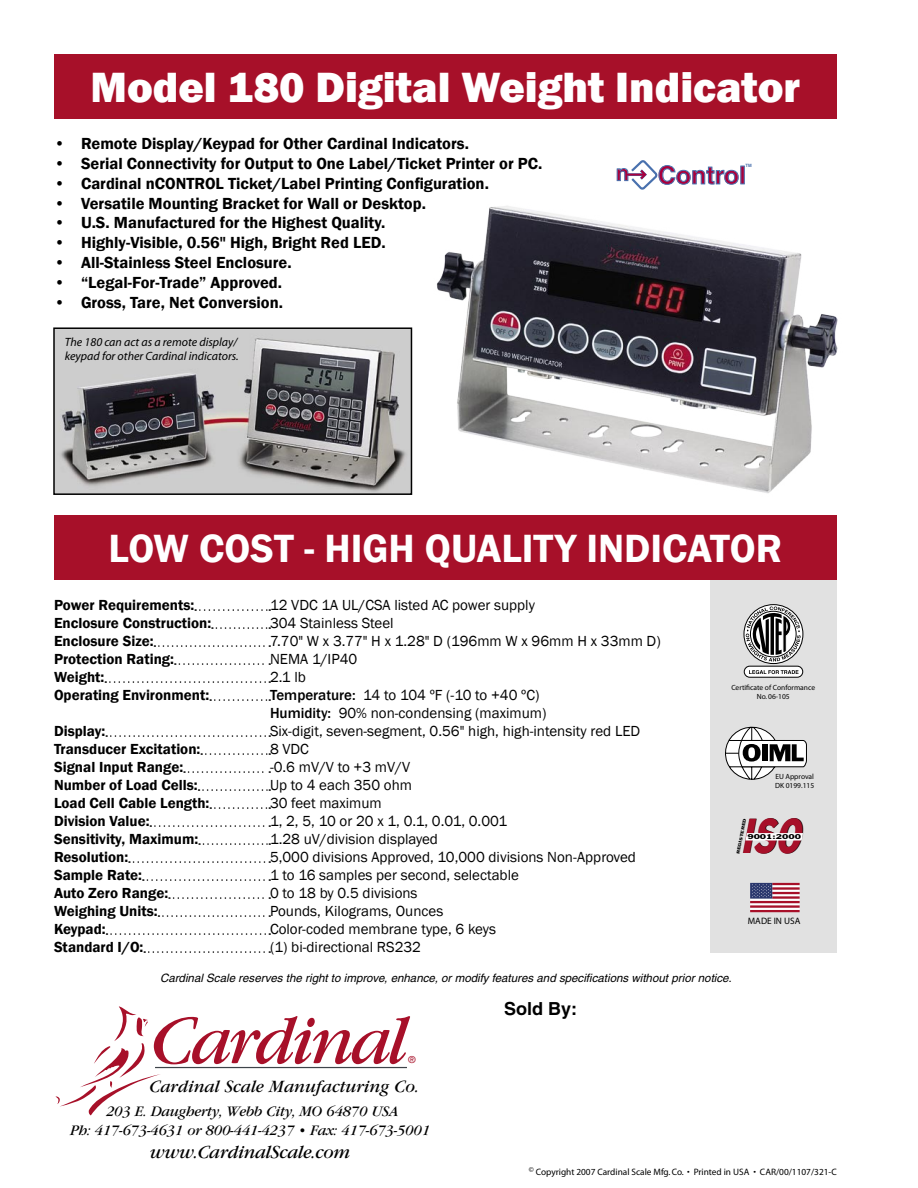
<style>
.page{position:relative;width:918px;height:1188px;background:#fff}
.page>*{position:absolute;margin:0;border:0;box-sizing:border-box;transform-origin:0 0}
.t1{font:italic 72.3px "Garamond";letter-spacing:-.05em;color:#a71029}
.t2{font:italic 45.3px "Franklin Gothic";color:#000;scale:.69 1}
.t3{font:800 43.5px "Franklin Gothic";color:#fff}
.t4{font:600 40.5px "Franklin Gothic";color:#fff}
.t5{font:700 24.9px "Helvetica";color:#a9003d}
.t6{font:italic 19.2px "Garamond";letter-spacing:-.015em;color:#000}
.t7{font:italic 18px "Garamond";color:#000}
.t8{font:700 18px "Helvetica";color:#000}
.t9{font:600 16.5px/19.8px "Franklin Gothic";color:#000;text-align:justify}
.t10{font:italic 15.15px/18.5px "Garamond";letter-spacing:-.015em;color:#000;text-align:center}
.t11{font:15px "Franklin Gothic";color:#000}
.t12{font:600 15px "Franklin Gothic";color:#000}
.t13{font:italic 12px/14.4px "Myriad";color:#000}
.t14{font:italic 11.55px "Helvetica";color:#000}
.t15{font:9.6px "Helvetica";color:#a71029}
.t16{font:9.3px "Myriad";color:#000}
.t17{font:7.5px "Myriad";color:#000}
.t18{font:6.45px "Franklin Gothic";color:#000;scale:1.34 1}
.t19{font:700 4.5px "Helvetica";color:#4971ae}
.t20{font:3.9px "Franklin Gothic";color:#000;scale:1.34 1}
.s1{font-size:22.2px}
.s2{font-weight:500}
</style>
<div class="page">
<div style="left:710px;top:556px;width:127px;height:397px;background:#e1e1e1"></div>
<hr style="left:155px;top:1067px;width:252px;height:1px;background:#3e444a">
<svg style="left:55px;top:1006px;width:106px;height:109px"></svg>
<svg style="left:195px;top:609px;width:75px;height:2px"></svg>
<svg style="left:212px;top:627px;width:58px;height:2px"></svg>
<svg style="left:154px;top:645px;width:116px;height:2px"></svg>
<svg style="left:175px;top:663px;width:95px;height:2px"></svg>
<svg style="left:105px;top:681px;width:165px;height:2px"></svg>
<svg style="left:210px;top:699px;width:60px;height:2px"></svg>
<svg style="left:106px;top:735px;width:164px;height:2px"></svg>
<svg style="left:201px;top:753px;width:69px;height:2px"></svg>
<svg style="left:184px;top:771px;width:86px;height:2px"></svg>
<svg style="left:199px;top:789px;width:71px;height:2px"></svg>
<svg style="left:210px;top:807px;width:60px;height:2px"></svg>
<svg style="left:150px;top:825px;width:120px;height:2px"></svg>
<svg style="left:199px;top:843px;width:71px;height:2px"></svg>
<svg style="left:129px;top:861px;width:141px;height:2px"></svg>
<svg style="left:143px;top:879px;width:127px;height:2px"></svg>
<svg style="left:169px;top:897px;width:101px;height:2px"></svg>
<svg style="left:158px;top:915px;width:112px;height:2px"></svg>
<svg style="left:106px;top:933px;width:164px;height:2px"></svg>
<svg style="left:144px;top:951px;width:126px;height:2px"></svg>
<svg style="left:746px;top:833px;width:57px;height:8px"></svg>
<svg style="left:750px;top:883px;width:50px;height:29px"></svg>
<div style="left:54px;top:515px;width:783px;height:65px;background:#a71029"></div>
<div style="left:741px;top:166px;width:4px;height:18px;border:1px solid #4971ae"></div>
<svg style="left:617px;top:160px;width:122px;height:26px"></svg>
<div style="left:54px;top:54px;width:783px;height:65px;background:#a71029"></div>
<img style="left:436px;top:186px;width:402px;height:307px">
<div style="left:744px;top:604px;width:59px;height:60px;border:1px solid #000;border-radius:50%"></div>
<svg style="left:746px;top:606px;width:55px;height:56px"></svg>
<div style="left:744px;top:666px;width:59px;height:11px;background:#fff;border-radius:6px"></div>
<div style="left:744px;top:666px;width:59px;height:11px;border:1px solid #000;border-radius:6px"></div>
<svg style="left:749px;top:670px;width:50px;height:4px"></svg>
<svg style="left:725px;top:726px;width:82px;height:54px"></svg>
<img style="left:56px;top:330px;width:353px;height:162px">
<div style="left:53px;top:327px;width:359px;height:168px;border:2px solid #000"></div>
<p class="t9" style="left:54px;top:134px;width:13px">• • • • • • • • •</p>
<p class="t3" style="left:90px;top:59px;width:711px">Model 180 Digital Weight Indicator</p>
<p class="t9" style="left:81px;top:134px;width:389px">Remote Display/Keypad for Other Cardinal Indicators.</p>
<p class="t9" style="left:81px;top:154px;width:463px">Serial Connectivity for Output to One Label/Ticket Printer or PC.</p>
<p class="t9" style="left:81px;top:174px;width:409px">Cardinal nCONTROL Ticket/Label Printing Configuration.</p>
<p class="t9" style="left:81px;top:193px;width:346px">Versatile Mounting Bracket for Wall or Desktop.</p>
<p class="t9" style="left:81px;top:213px;width:306px">U.S. Manufactured for the Highest Quality.</p>
<p class="t9" style="left:81px;top:233px;width:306px">Highly-Visible, 0.56" High, Bright Red LED.</p>
<p class="t9" style="left:81px;top:253px;width:212px">All-Stainless Steel Enclosure.</p>
<p class="t9" style="left:81px;top:273px;width:202px">“Legal-For-Trade” Approved.</p>
<p class="t9" style="left:81px;top:292px;width:203px">Gross, Tare, Net Conversion.</p>
<p class="t5" style="left:616px;top:160px;width:132px"><span class="s1">n</span> Control</p>
<p class="t19" style="left:745px;top:163px;width:8px">TM</p>
<p class="t13" style="left:65px;top:335px;width:175px">The 180 can act as a remote display/ keypad for other Cardinal indicators.</p>
<p class="t4" style="left:108px;top:523px;width:675px">LOW COST - HIGH QUALITY INDICATOR</p>
<p class="t12" style="left:54px;top:596px;width:142px">Power Requirements:</p>
<p class="t11" style="left:270px;top:596px;width:266px">12 VDC 1A UL/CSA listed AC power supply</p>
<p class="t12" style="left:54px;top:614px;width:159px">Enclosure Construction:</p>
<p class="t11" style="left:270px;top:614px;width:125px">304 Stainless Steel</p>
<p class="t12" style="left:54px;top:632px;width:101px">Enclosure Size:</p>
<p class="t11" style="left:270px;top:632px;width:392px">7.70" W x 3.77" H x 1.28" D (196mm W x 96mm H x 33mm D)</p>
<p class="t12" style="left:54px;top:650px;width:122px">Protection Rating:</p>
<p class="t11" style="left:270px;top:650px;width:89px">NEMA 1/IP40</p>
<p class="t12" style="left:54px;top:668px;width:52px">Weight:</p>
<p class="t11" style="left:270px;top:668px;width:37px">2.1 lb</p>
<p class="t12" style="left:54px;top:686px;width:157px">Operating Environment:</p>
<p class="t11" style="left:270px;top:686px;width:271px"><span class="s2">Temperature:</span> 14 to 104 ºF (-10 to +40 ºC)</p>
<p class="t11" style="left:270px;top:704px;width:278px"><span class="s2">Humidity:</span> 90% non-condensing (maximum)</p>
<p class="t12" style="left:54px;top:722px;width:53px">Display:</p>
<p class="t11" style="left:270px;top:722px;width:372px">Six-digit, seven-segment, 0.56" high, high-intensity red LED</p>
<p class="t12" style="left:54px;top:740px;width:148px">Transducer Excitation:</p>
<p class="t11" style="left:270px;top:740px;width:40px">8 VDC</p>
<p class="t12" style="left:54px;top:758px;width:131px">Signal Input Range:</p>
<p class="t11" style="left:270px;top:758px;width:142px">-0.6 mV/V to +3 mV/V</p>
<p class="t12" style="left:54px;top:776px;width:145px">Number of Load Cells:</p>
<p class="t11" style="left:270px;top:776px;width:144px">Up to 4 each 350 ohm</p>
<p class="t12" style="left:54px;top:794px;width:157px">Load Cell Cable Length:</p>
<p class="t11" style="left:270px;top:794px;width:113px">30 feet maximum</p>
<p class="t12" style="left:54px;top:812px;width:97px">Division Value:</p>
<p class="t11" style="left:270px;top:812px;width:239px">1, 2, 5, 10 or 20 x 1, 0.1, 0.01, 0.001</p>
<p class="t12" style="left:54px;top:830px;width:146px">Sensitivity, Maximum:</p>
<p class="t11" style="left:270px;top:830px;width:170px">1.28 uV/division displayed</p>
<p class="t12" style="left:54px;top:848px;width:76px">Resolution:</p>
<p class="t11" style="left:270px;top:848px;width:367px">5,000 divisions Approved, 10,000 divisions Non-Approved</p>
<p class="t12" style="left:54px;top:866px;width:90px">Sample Rate:</p>
<p class="t11" style="left:270px;top:866px;width:250px">1 to 16 samples per second, selectable</p>
<p class="t12" style="left:54px;top:884px;width:116px">Auto Zero Range:</p>
<p class="t11" style="left:270px;top:884px;width:149px">0 to 18 by 0.5 divisions</p>
<p class="t12" style="left:54px;top:902px;width:105px">Weighing Units:</p>
<p class="t11" style="left:270px;top:902px;width:175px">Pounds, Kilograms, Ounces</p>
<p class="t12" style="left:54px;top:920px;width:53px">Keypad:</p>
<p class="t11" style="left:270px;top:920px;width:228px">Color-coded membrane type, 6 keys</p>
<p class="t12" style="left:54px;top:938px;width:91px">Standard I/O:</p>
<p class="t11" style="left:270px;top:938px;width:153px">(1) bi-directional RS232</p>
<p class="t17" style="left:731px;top:684px;width:85px">Certificate of Conformance</p>
<p class="t17" style="left:757px;top:693px;width:34px">No. 06-105</p>
<p class="t17" style="left:775px;top:773px;width:40px">EU Approval</p>
<p class="t17" style="left:775px;top:782px;width:41px">DK 0199.115</p>
<p class="t2" style="left:741px;top:807px;width:103px">ISO</p>
<p class="t20" style="left:736px;top:853px;width:28px;rotate:-79deg">REGISTERED</p>
<p class="t18" style="left:747px;top:833px;width:42px">9001:2000</p>
<p class="t16" style="left:748px;top:916px;width:54px">MADE IN USA</p>
<p class="t14" style="left:160px;top:971px;width:573px">Cardinal Scale reserves the right to improve, enhance, or modify features and specifications without prior notice.</p>
<p class="t1" style="left:151px;top:1003px;width:259px">Cardinal</p>
<p class="t7" style="left:149px;top:1077px;width:271px">Cardinal Scale Manufacturing Co.</p>
<p class="t10" style="left:70px;top:1103px;width:361px">203 E. Daugherty, Webb City, MO 64870 USA<br>Ph: 417-673-4631 or 800-441-4237 • Fax: 417-673-5001</p>
<p class="t6" style="left:150px;top:1142px;width:202px">www.CardinalScale.com</p>
<p class="t15" style="left:409px;top:1054px;width:9px">®</p>
<p class="t8" style="left:504px;top:998px;width:75px">Sold By:</p>
<p class="t16" style="left:529px;top:1167px;width:310px"><sup>©</sup> Copyright 2007 Cardinal Scale Mfg. Co. • Printed in USA • CAR/00/1107/321-C</p>
</div>
